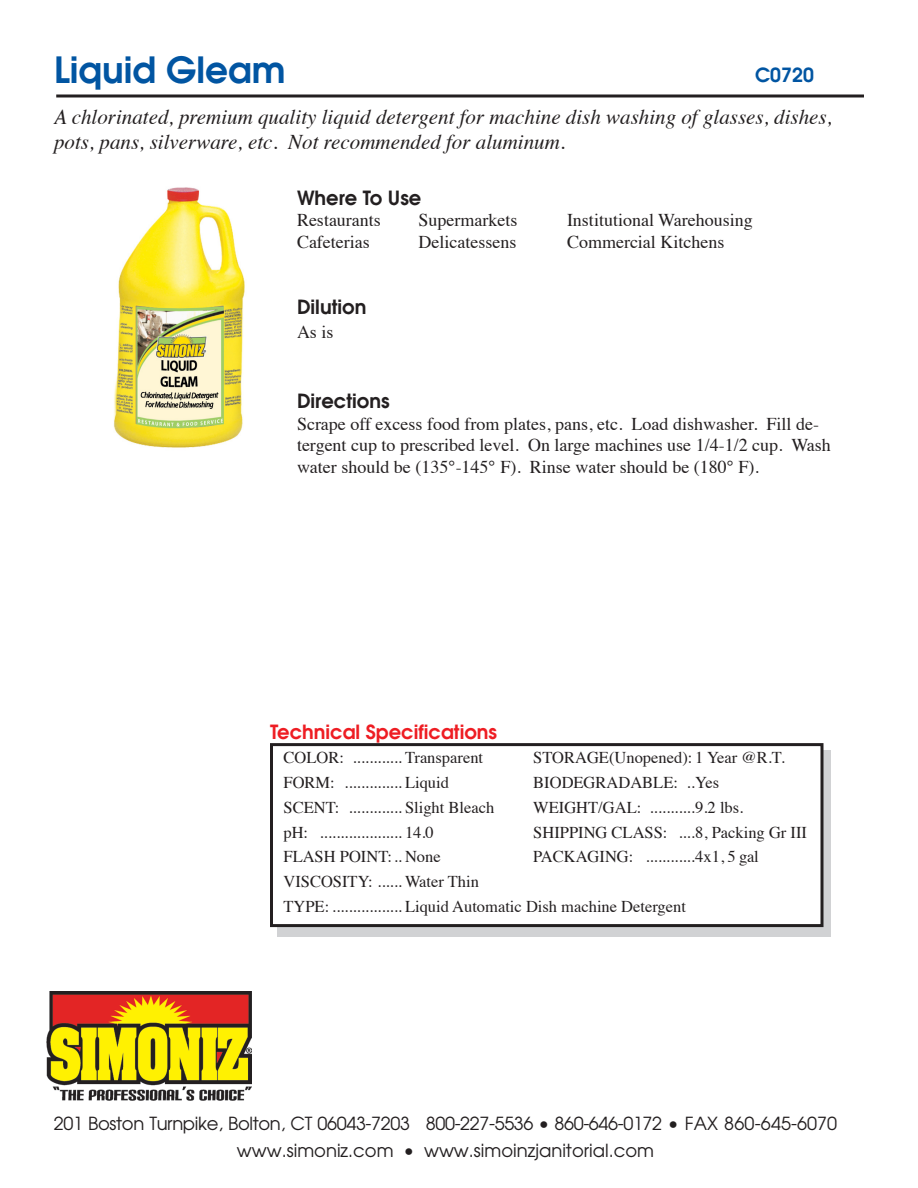
<style>
.page{position:relative;width:918px;height:1188px;background:#fff}
.page>*{position:absolute;margin:0;border:0;box-sizing:border-box;transform-origin:0 0}
.t1{font:600 36px "Avant Garde";color:#0155a2}
.t2{font:italic 21px/25.2px "Times";color:#231f20}
.t3{font:600 19.5px "Avant Garde";color:#231f20}
.t4{font:600 19.5px "Avant Garde";color:#ee1d23}
.t5{font:600 19.5px "Avant Garde";color:#0155a2}
.t6{font:18px/21.6px "Times";color:#231f20}
.t7{font:18px/27px "Avant Garde";letter-spacing:-.02em;color:#231f20;text-align:center}
.t8{font:16.5px "Times";color:#231f20}
</style>
<div class="page">
<hr style="left:56px;top:94px;width:808px;height:3px;background:#231f20">
<img style="left:46px;top:991px;width:205px;height:110px">
<img style="left:114px;top:187px;width:131px;height:261px">
<div style="left:277px;top:751px;width:554px;height:186px;background:#d1d2d4"></div>
<div style="left:272px;top:745px;width:550px;height:181px;background:#fff"></div>
<div style="left:270px;top:743px;width:554px;height:184px;border:3px solid #231f20"></div>
<p class="t1" style="left:54px;top:46px;width:233px">Liquid Gleam</p>
<p class="t2" style="left:54px;top:103px;width:779px">A chlorinated, premium quality liquid detergent for machine dish washing of glasses, dishes, pots, pans, silverware, etc. Not recommended for aluminum.</p>
<p class="t3" style="left:297px;top:185px;width:126px">Where To Use</p>
<p class="t6" style="left:297px;top:208px;width:85px">Restaurants</p>
<p class="t6" style="left:418px;top:208px;width:100px">Supermarkets</p>
<p class="t6" style="left:567px;top:208px;width:187px">Institutional Warehousing</p>
<p class="t6" style="left:297px;top:229px;width:74px">Cafeterias</p>
<p class="t6" style="left:418px;top:229px;width:99px">Delicatessens</p>
<p class="t6" style="left:567px;top:229px;width:159px">Commercial Kitchens</p>
<p class="t5" style="left:755px;top:62px;width:60px">C0720</p>
<p class="t3" style="left:297px;top:294px;width:71px">Dilution</p>
<p class="t6" style="left:297px;top:319px;width:38px">As is</p>
<p class="t3" style="left:297px;top:388px;width:94px">Directions</p>
<p class="t6" style="left:297px;top:411px;width:535px">Scrape off excess food from plates, pans, etc. Load dishwasher. Fill de&shy;tergent cup to prescribed level. On large machines use 1/4-1/2 cup. Wash water should be (135°-145° F). Rinse water should be (180° F).</p>
<p class="t4" style="left:270px;top:719px;width:229px">Technical Specifications</p>
<p class="t8" style="left:283px;top:742px;width:201px">COLOR: ............ Transparent</p>
<p class="t8" style="left:533px;top:742px;width:253px">STORAGE(Unopened): 1 Year @R.T.</p>
<p class="t8" style="left:283px;top:767px;width:167px">FORM: .............. Liquid</p>
<p class="t8" style="left:533px;top:767px;width:188px">BIODEGRADABLE: ..Yes</p>
<p class="t8" style="left:283px;top:792px;width:212px">SCENT: ............. Slight Bleach</p>
<p class="t8" style="left:533px;top:792px;width:212px">WEIGHT/GAL: ...........9.2 lbs.</p>
<p class="t8" style="left:283px;top:817px;width:152px">pH: .................... 14.0</p>
<p class="t8" style="left:533px;top:817px;width:275px">SHIPPING CLASS: ....8, Packing Gr III</p>
<p class="t8" style="left:283px;top:841px;width:159px">FLASH POINT:.. None</p>
<p class="t8" style="left:533px;top:841px;width:227px">PACKAGING: ............4x1, 5 gal</p>
<p class="t8" style="left:283px;top:866px;width:197px">VISCOSITY: ...... Water Thin</p>
<p class="t8" style="left:283px;top:891px;width:404px">TYPE: ................. Liquid Automatic Dish machine Detergent</p>
<p class="t7" style="left:54px;top:1110px;width:785px">201 Boston Turnpike, Bolton, CT 06043-7203 800-227-5536 • 860-646-0172 • FAX 860-645-6070 www.simoniz.com • www.simoinzjanitorial.com</p>
</div>
